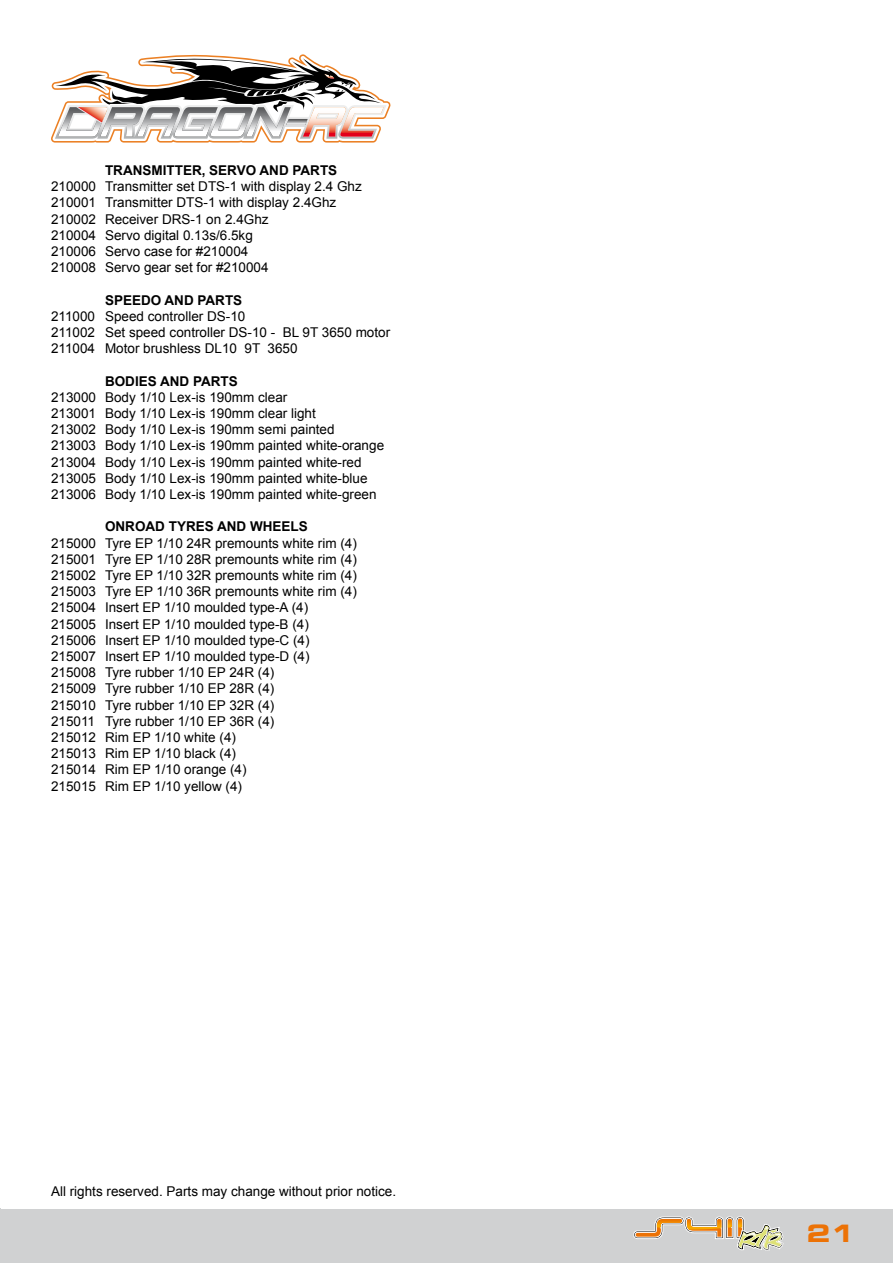
<style>
.page{position:relative;width:893px;height:1263px;background:#fff}
.page>*{position:absolute;margin:0;border:0;box-sizing:border-box;transform-origin:0 0}
.t1{font:24px "Eurostile Bold Extended Two";color:#ec7206}
.t2{font:13.5px/16.2px "Arial";color:#000}
.t3{font:700 13.5px "Arial";color:#000}
</style>
<div class="page">
<div style="left:2px;top:1209px;width:891px;height:54px;background:#d0d1d2"></div>
<hr style="left:0;top:1209px;width:1px;height:54px;background:#d0d1d2">
<svg style="left:633px;top:1216px;width:150px;height:34px"></svg>
<svg style="left:51px;top:54px;width:340px;height:89px"></svg>
<p class="t3" style="left:105px;top:161px;width:234px">TRANSMITTER, SERVO AND PARTS</p>
<p class="t2" style="left:51px;top:178px;width:312px">210000 Transmitter set DTS-1 with display 2.4 Ghz 210001 Transmitter DTS-1 with display 2.4Ghz 210002 Receiver DRS-1 on 2.4Ghz<br>210004 Servo digital 0.13s/6.5kg<br>210006 Servo case for #210004<br>210008 Servo gear set for #210004</p>
<p class="t3" style="left:105px;top:291px;width:139px">SPEEDO AND PARTS</p>
<p class="t2" style="left:51px;top:308px;width:341px">211000 Speed controller DS-10<br>211002 Set speed controller DS-10 - BL 9T 3650 motor<br>211004 Motor brushless DL10 9T 3650</p>
<p class="t3" style="left:105px;top:372px;width:134px">BODIES AND PARTS</p>
<p class="t2" style="left:51px;top:389px;width:335px">213000 Body 1/10 Lex-is 190mm clear<br>213001 Body 1/10 Lex-is 190mm clear light<br>213002 Body 1/10 Lex-is 190mm semi painted<br>213003 Body 1/10 Lex-is 190mm painted white-orange 213004 Body 1/10 Lex-is 190mm painted white-red 213005 Body 1/10 Lex-is 190mm painted white-blue 213006 Body 1/10 Lex-is 190mm painted white-green</p>
<p class="t3" style="left:105px;top:518px;width:204px">ONROAD TYRES AND WHEELS</p>
<p class="t2" style="left:51px;top:535px;width:307px">215000 Tyre EP 1/10 24R premounts white rim (4)<br>215001 Tyre EP 1/10 28R premounts white rim (4)<br>215002 Tyre EP 1/10 32R premounts white rim (4)<br>215003 Tyre EP 1/10 36R premounts white rim (4)<br>215004 Insert EP 1/10 moulded type-A (4)<br>215005 Insert EP 1/10 moulded type-B (4)<br>215006 Insert EP 1/10 moulded type-C (4)<br>215007 Insert EP 1/10 moulded type-D (4)<br>215008 Tyre rubber 1/10 EP 24R (4)<br>215009 Tyre rubber 1/10 EP 28R (4)<br>215010 Tyre rubber 1/10 EP 32R (4)<br>215011 Tyre rubber 1/10 EP 36R (4)<br>215012 Rim EP 1/10 white (4)<br>215013 Rim EP 1/10 black (4)<br>215014 Rim EP 1/10 orange (4)<br>215015 Rim EP 1/10 yellow (4)</p>
<p class="t2" style="left:51px;top:1183px;width:347px">All rights reserved. Parts may change without prior notice.</p>
<h1 class="t1" style="left:807px;top:1216px;width:49px">21</h1>
</div>
